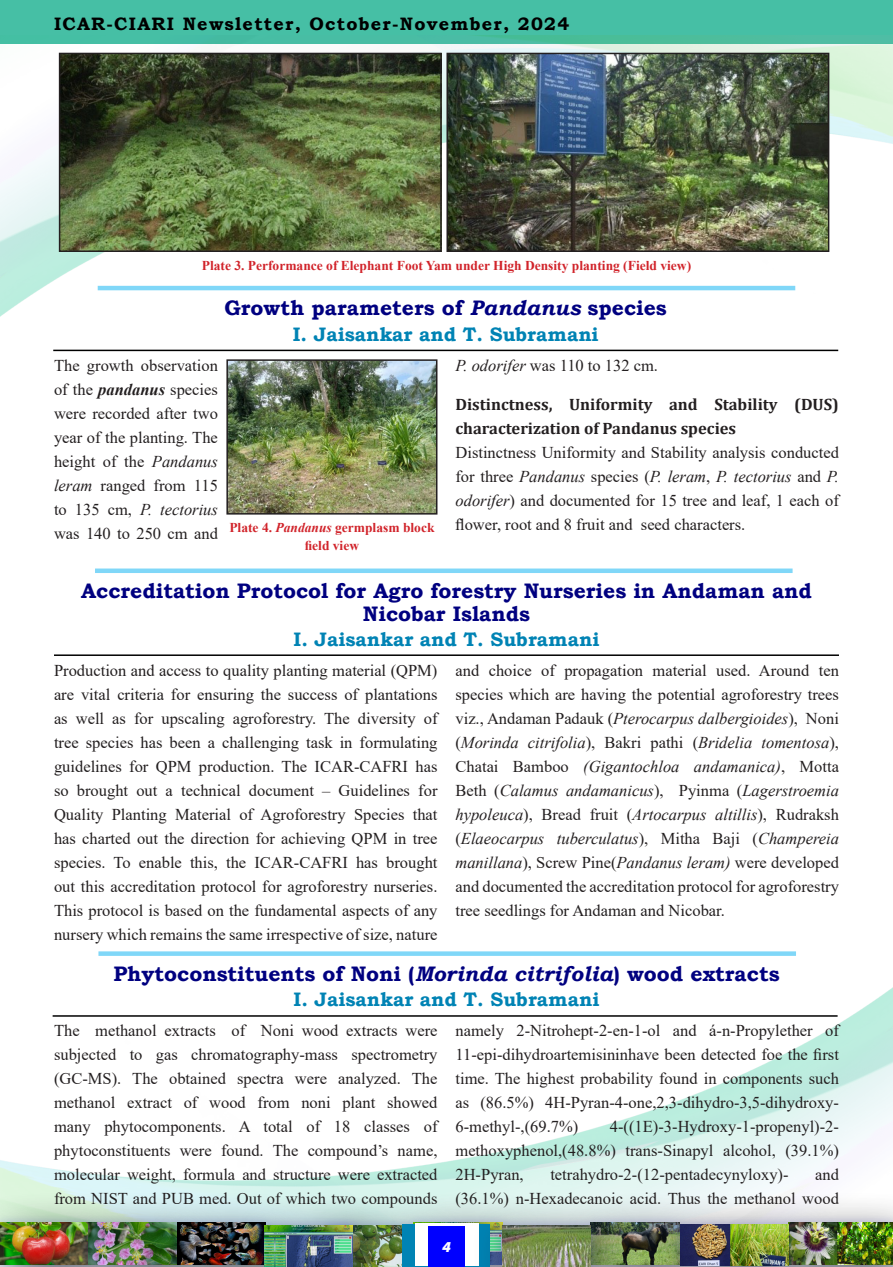
<style>
.page{position:relative;width:893px;height:1267px;background:#fff}
.page>*{position:absolute;margin:0;border:0;box-sizing:border-box;transform-origin:0 0}
.t1{font:700 21px/22.5px "Bookman Old Style";color:#000080;text-align:center}
.t2{font:700 19.5px "Bookman Old Style";color:#0083b4}
.t3{font:700 18px "Bookman Old Style";letter-spacing:.07em;color:#000}
.t4{font:16.5px/24px "Times New Roman";color:#231f20;text-align:justify}
.Default{font:700 16.5px/24px "Cambria";color:#231f20}
.t5{font:15px "Acumin Variable Concept";color:#fff}
.t6{font:700 13.5px "Times New Roman";color:#d1232a}
.s1{font-style:italic}
.s2{font-weight:700;font-style:italic}
</style>
<div class="page">
<div style="left:0;top:1px;width:893px;height:43px;background:#46bfa5"></div>
<img style="left:0;top:35px;width:893px;height:480px">
<img style="left:0;top:987px;width:893px;height:206px">
<div style="left:0;top:1191px;width:140px;height:76px;background:#252525;opacity:.75"></div>
<div style="left:0;top:1213px;width:98px;height:54px;background:#00f;opacity:.15"></div>
<img style="left:0;top:1223px;width:57px;height:42px">
<div style="left:57px;top:1191px;width:172px;height:76px;background:#252525;opacity:.75"></div>
<div style="left:79px;top:1213px;width:108px;height:54px;background:#00f;opacity:.15"></div>
<div style="left:146px;top:1191px;width:171px;height:76px;background:#252525;opacity:.75"></div>
<div style="left:167px;top:1213px;width:108px;height:54px;background:#00f;opacity:.15"></div>
<div style="left:382px;top:1191px;width:172px;height:76px;background:#252525;opacity:.75"></div>
<div style="left:404px;top:1213px;width:108px;height:54px;background:#00f;opacity:.15"></div>
<div style="left:560px;top:1191px;width:171px;height:76px;background:#252525;opacity:.75"></div>
<div style="left:758px;top:1191px;width:135px;height:76px;background:#252525;opacity:.75"></div>
<div style="left:779px;top:1213px;width:114px;height:54px;background:#00f;opacity:.15"></div>
<div style="left:403px;top:1224px;width:87px;height:43px;background:#0083b4"></div>
<div style="left:415px;top:1223px;width:63px;height:43px;background:#fff"></div>
<div style="left:428px;top:1226px;width:37px;height:40px;background:#00f"></div>
<div style="left:471px;top:1193px;width:172px;height:74px;background:#252525;opacity:.75"></div>
<div style="left:492px;top:1215px;width:108px;height:52px;background:#00f;opacity:.15"></div>
<img style="left:502px;top:1225px;width:89px;height:42px">
<div style="left:649px;top:1192px;width:192px;height:75px;background:#252525;opacity:.75"></div>
<div style="left:670px;top:1214px;width:128px;height:53px;background:#00f;opacity:.15"></div>
<div style="left:233px;top:1193px;width:172px;height:74px;background:#252525;opacity:.75"></div>
<div style="left:255px;top:1215px;width:108px;height:52px;background:#00f;opacity:.15"></div>
<img style="left:264px;top:1225px;width:89px;height:42px">
<hr style="left:98px;top:286px;width:697px;height:4px;background:#80d7f8">
<div style="left:53px;top:300px;width:785px;height:50px;background:#fff"></div>
<hr style="left:53px;top:350px;width:785px;height:1px;background:#000">
<div style="left:95px;top:568px;width:698px;height:5px;background:#80d7f8"></div>
<hr style="left:54px;top:654px;width:785px;height:2px;background:#000">
<img style="left:62px;top:56px;width:377px;height:193px">
<div style="left:59px;top:53px;width:383px;height:199px;border:2px solid #231f20"></div>
<img style="left:449px;top:56px;width:377px;height:193px">
<div style="left:446px;top:53px;width:383px;height:199px;border:2px solid #231f20"></div>
<img style="left:229px;top:362px;width:205px;height:149px">
<div style="left:226px;top:359px;width:211px;height:155px;border:2px solid #231f20"></div>
<div style="left:98px;top:951px;width:698px;height:5px;background:#80d7f8"></div>
<div style="left:54px;top:965px;width:785px;height:50px;background:#fff"></div>
<hr style="left:53px;top:1015px;width:785px;height:2px;background:#000">
<p class="t3" style="left:54px;top:11px;width:517px">ICAR-CIARI Newsletter, October-November, 2024</p>
<p class="t6" style="left:202px;top:256px;width:491px">Plate 3. Performance of Elephant Foot Yam under High Density planting (Field view)</p>
<p class="t1" style="left:225px;top:296px;width:444px">Growth parameters of <span class="s1">Pandanus</span> species</p>
<p class="t2" style="left:293px;top:320px;width:307px">I. Jaisankar and T. Subramani</p>
<p class="t4" style="left:54px;top:353px;width:165px">The growth observation of the <span class="s2">pandanus</span> species were recorded after two year of the planting. The height of the <span class="s1">Pandanus leram</span> ranged from 115 to 135 cm, <span class="s1">P. tectorius </span>was 140 to 250 cm and</p>
<p class="t4" style="left:455px;top:353px;width:204px"><span class="s1">P. odorifer</span> was 110 to 132 cm.</p>
<p class="Default" style="left:455px;top:392px;width:385px">Distinctness, Uniformity and Stability (DUS) characterization of Pandanus species</p>
<p class="t4" style="left:455px;top:440px;width:385px">Distinctness Uniformity and Stability analysis conducted for three <span class="s1">Pandanus</span> species (<span class="s1">P. leram</span>, <span class="s1">P. tectorius</span> and <span class="s1">P. odorifer</span>) and documented for 15 tree and leaf, 1 each of</p>
<p class="t6" style="left:229px;top:518px;width:207px">Plate 4. <span class="s1">Pandanus</span> germplasm block</p>
<p class="t4" style="left:455px;top:512px;width:291px">flower, root and 8 fruit and seed characters.</p>
<p class="t6" style="left:305px;top:536px;width:56px">field view</p>
<p class="t1" style="left:81px;top:579px;width:732px">Accreditation Protocol for Agro forestry Nurseries in Andaman and<br>Nicobar Islands</p>
<p class="t2" style="left:294px;top:625px;width:307px">I. Jaisankar and T. Subramani</p>
<p class="t4" style="left:54px;top:658px;width:385px">Production and access to quality planting material (QPM) are vital criteria for ensuring the success of plantations as well as for upscaling agroforestry. The diversity of tree species has been a challenging task in formulating guidelines for QPM production. The ICAR-CAFRI has so brought out a technical document – Guidelines for Quality Planting Material of Agroforestry Species that has charted out the direction for achieving QPM in tree species. To enable this, the ICAR-CAFRI has brought out this accreditation protocol for agroforestry nurseries.<br>This protocol is based on the fundamental aspects of any nursery which remains the same irrespective of size, nature</p>
<p class="t4" style="left:455px;top:658px;width:385px">and choice of propagation material used. Around ten species which are having the potential agroforestry trees viz., Andaman Padauk (<span class="s1">Pterocarpus dalbergioides</span>), Noni (<span class="s1">Morinda citrifolia</span>), Bakri pathi (<span class="s1">Bridelia tomentosa</span>), Chatai Bamboo <span class="s1">(Gigantochloa andamanica)</span>, Motta Beth (<span class="s1">Calamus andamanicus</span>), Pyinma (<span class="s1">Lagerstroemia hypoleuca</span>), Bread fruit (<span class="s1">Artocarpus altillis</span>), Rudraksh (<span class="s1">Elaeocarpus tuberculatus</span>), Mitha Baji (<span class="s1">Champereia manillana</span>), Screw Pine(<span class="s1">Pandanus leram)</span> were developed and documented the accreditation protocol for agroforestry tree seedlings for Andaman and Nicobar.</p>
<p class="t1" style="left:113px;top:962px;width:668px">Phytoconstituents of Noni (<span class="s1">Morinda citrifolia</span>) wood extracts</p>
<p class="t2" style="left:294px;top:985px;width:307px">I. Jaisankar and T. Subramani</p>
<p class="t4" style="left:54px;top:1018px;width:385px">The methanol extracts of Noni wood extracts were subjected to gas chromatography-mass spectrometry (GC-MS). The obtained spectra were analyzed. The methanol extract of wood from noni plant showed many phytocomponents. A total of 18 classes of phytoconstituents were found. The compound’s name, molecular weight, formula and structure were extracted from NIST and PUB med. Out of which two compounds</p>
<p class="t4" style="left:455px;top:1018px;width:385px">namely 2-Nitrohept-2-en-1-ol and á-n-Propylether of 11-epi-dihydroartemisininhave been detected foe the first time. The highest probability found in components such as (86.5%) 4H-Pyran-4-one,2,3-dihydro-3,5-dihydroxy-6-methyl-,(69.7%)</p>
<p class="t4" style="left:455px;top:1114px;width:385px;text-indent:154px">4-((1E)-3-Hydroxy-1-propenyl)-2- methoxyphenol,(48.8%) trans-Sinapyl alcohol, (39.1%)<br>2H-Pyran,</p>
<p class="t4" style="left:455px;top:1162px;width:385px;text-align:right">and<br>(36.1%) n-Hexadecanoic acid. Thus the methanol wood</p>
<p class="t4" style="left:550px;top:1162px;width:240px">tetrahydro-2-(12-pentadecynyloxy)-</p>
<p class="t5" style="left:442px;top:1236px;width:10px">4</p>
</div>
